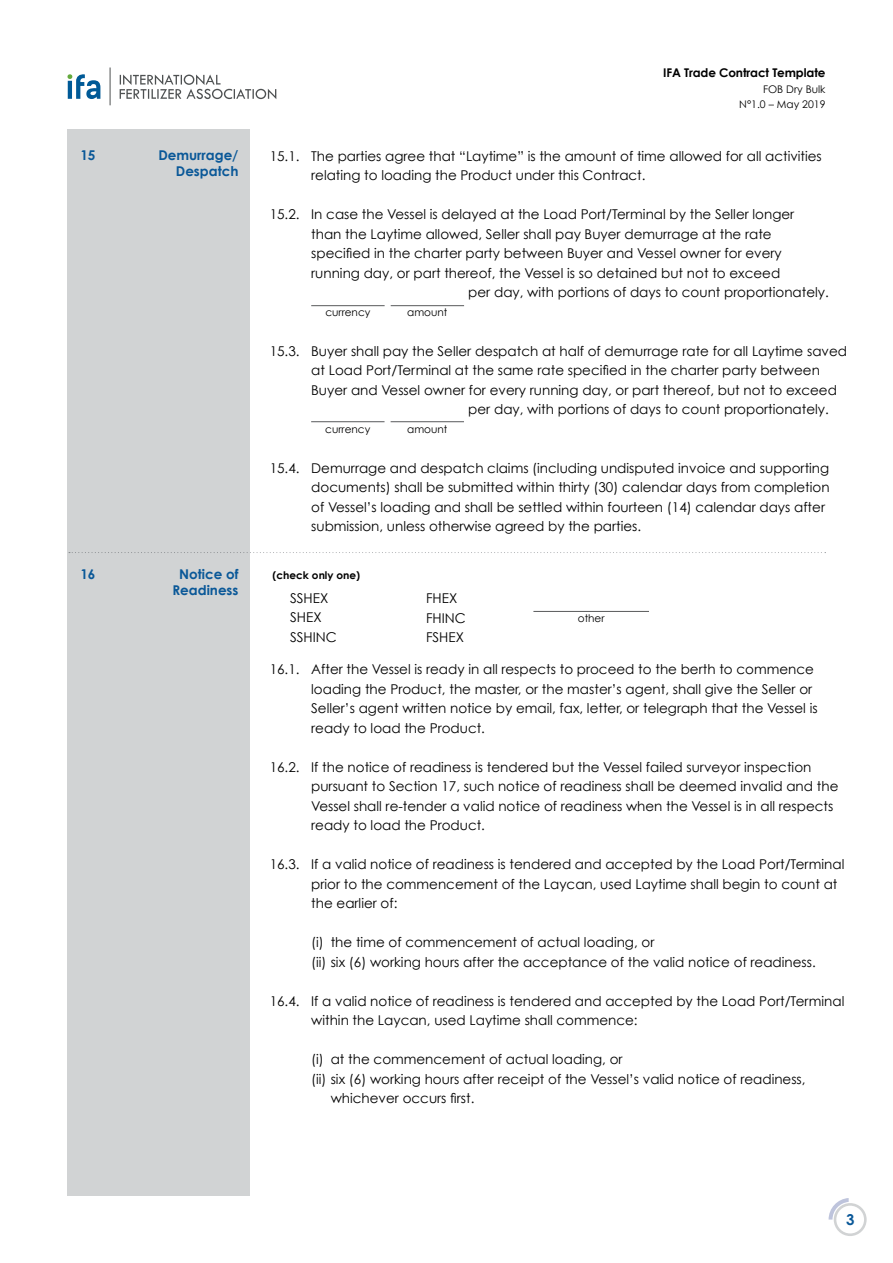
<style>
.page{position:relative;width:893px;height:1263px;background:#fff}
.page>*{position:absolute;margin:0;border:0;box-sizing:border-box;transform-origin:0 0}
.t1{font:700 15px "Century Gothic";color:#0a5898}
.t2{font:13.5px/19.5px "Century Gothic";color:#000}
.t3{font:700 13.5px/16.5px "Century Gothic";color:#0a5898;text-align:center}
.t4{font:700 12px "Century Gothic";letter-spacing:-.01em;color:#000}
.t5{font:10.5px/15.6px "Century Gothic";color:#000;text-align:right}
.t6{font:700 10.5px "Century Gothic";color:#000}
</style>
<div class="page">
<div style="left:68px;top:129px;width:182px;height:1066px;background:#d1d3d4"></div>
<svg style="left:68px;top:74px;width:32px;height:25px"></svg>
<svg style="left:120px;top:74px;width:156px;height:25px"></svg>
<hr style="left:110px;top:68px;width:1px;height:37px;background:#4e5152">
<hr style="left:533px;top:611px;width:116px;height:1px;background:#58595b">
<svg style="left:829px;top:1198px;width:38px;height:38px"></svg>
<svg style="left:69px;top:552px;width:757px;height:1px"></svg>
<hr style="left:311px;top:305px;width:74px;height:1px;background:#58595b">
<hr style="left:311px;top:421px;width:74px;height:1px;background:#58595b">
<hr style="left:391px;top:305px;width:73px;height:1px;background:#58595b">
<hr style="left:391px;top:421px;width:73px;height:1px;background:#58595b">
<p class="t3" style="left:80px;top:146px;width:17px">15</p>
<p class="t3" style="left:158px;top:146px;width:82px;text-align:right">Demurrage/<br>Despatch</p>
<p class="t4" style="left:663px;top:65px;width:164px">IFA Trade Contract Template</p>
<p class="t5" style="left:739px;top:81px;width:88px">FOB Dry Bulk<br>N°1.0 – May 2019</p>
<p class="t2" style="left:270px;top:146px;width:31px">15.1.</p>
<p class="t2" style="left:270px;top:204px;width:31px">15.2.</p>
<p class="t2" style="left:311px;top:146px;width:512px">The parties agree that “Laytime” is the amount of time allowed for all activities relating to loading the Product under this Contract.</p>
<p class="t2" style="left:311px;top:205px;width:485px">In case the Vessel is delayed at the Load Port/Terminal by the Seller longer</p>
<p class="t2" style="left:311px;top:224px;width:462px">than the Laytime allowed, Seller shall pay Buyer demurrage at the rate</p>
<p class="t2" style="left:311px;top:244px;width:472px">specified in the charter party between Buyer and Vessel owner for every</p>
<p class="t2" style="left:311px;top:263px;width:471px">running day, or part thereof, the Vessel is so detained but not to exceed</p>
<p class="t2" style="left:468px;top:283px;width:362px">per day, with portions of days to count proportionately.</p>
<p class="t5" style="left:325px;top:305px;width:47px">currency</p>
<p class="t5" style="left:407px;top:305px;width:42px">amount</p>
<p class="t2" style="left:270px;top:341px;width:31px">15.3.</p>
<p class="t2" style="left:311px;top:341px;width:537px">Buyer shall pay the Seller despatch at half of demurrage rate for all Laytime saved</p>
<p class="t2" style="left:311px;top:361px;width:510px">at Load Port/Terminal at the same rate specified in the charter party between</p>
<p class="t2" style="left:311px;top:380px;width:527px">Buyer and Vessel owner for every running day, or part thereof, but not to exceed</p>
<p class="t2" style="left:468px;top:400px;width:362px">per day, with portions of days to count proportionately.</p>
<p class="t5" style="left:325px;top:421px;width:47px">currency</p>
<p class="t5" style="left:407px;top:421px;width:42px">amount</p>
<p class="t2" style="left:270px;top:458px;width:31px">15.4.</p>
<p class="t2" style="left:311px;top:458px;width:520px">Demurrage and despatch claims (including undisputed invoice and supporting documents) shall be submitted within thirty (30) calendar days from completion of Vessel’s loading and shall be settled within fourteen (14) calendar days after submission, unless otherwise agreed by the parties.</p>
<p class="t3" style="left:172px;top:565px;width:68px">Notice of<br>Readiness</p>
<p class="t3" style="left:80px;top:565px;width:17px">16</p>
<p class="t6" style="left:272px;top:569px;width:89px">(check only one)</p>
<p class="t2" style="left:290px;top:588px;width:48px">SSHEX<br>SHEX<br>SSHINC</p>
<p class="t2" style="left:426px;top:588px;width:41px">FHEX<br>FHINC<br>FSHEX</p>
<p class="t5" style="left:578px;top:610px;width:28px">other</p>
<p class="t2" style="left:270px;top:659px;width:31px">16.1.</p>
<p class="t2" style="left:270px;top:757px;width:31px">16.2.</p>
<p class="t2" style="left:270px;top:854px;width:31px">16.3.</p>
<p class="t2" style="left:270px;top:991px;width:31px">16.4.</p>
<p class="t2" style="left:311px;top:659px;width:508px">After the Vessel is ready in all respects to proceed to the berth to commence loading the Product, the master, or the master’s agent, shall give the Seller or Seller’s agent written notice by email, fax, letter, or telegraph that the Vessel is ready to load the Product.</p>
<p class="t2" style="left:311px;top:757px;width:529px">If the notice of readiness is tendered but the Vessel failed surveyor inspection pursuant to Section 17, such notice of readiness shall be deemed invalid and the Vessel shall re-tender a valid notice of readiness when the Vessel is in all respects ready to load the Product.</p>
<p class="t2" style="left:311px;top:854px;width:535px">If a valid notice of readiness is tendered and accepted by the Load Port/Terminal prior to the commencement of the Laycan, used Laytime shall begin to count at the earlier of:</p>
<p class="t2" style="left:311px;top:932px;width:506px">(i) the time of commencement of actual loading, or<br>(ii) six (6) working hours after the acceptance of the valid notice of readiness.</p>
<p class="t2" style="left:311px;top:991px;width:535px">If a valid notice of readiness is tendered and accepted by the Load Port/Terminal within the Laycan, used Laytime shall commence:</p>
<p class="t2" style="left:311px;top:1049px;width:313px">(i) at the commencement of actual loading, or</p>
<p class="t2" style="left:311px;top:1069px;width:496px">(ii) six (6) working hours after receipt of the Vessel’s valid notice of readiness,</p>
<p class="t2" style="left:331px;top:1088px;width:145px">whichever occurs first.</p>
<p class="t1" style="left:846px;top:1210px;width:10px">3</p>
</div>
